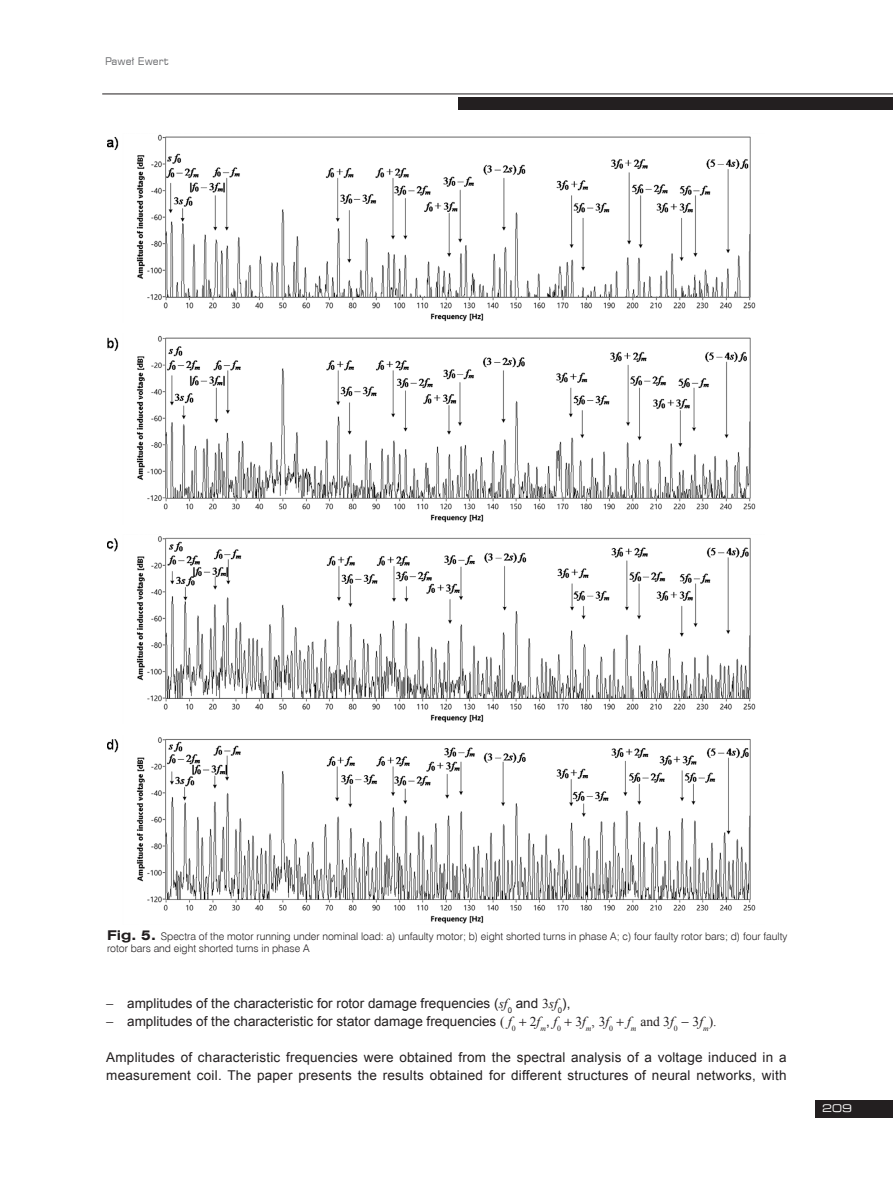
<style>
.page{position:relative;width:893px;height:1178px;background:#fff}
.page>*{position:absolute;margin:0;border:0;box-sizing:border-box;transform-origin:0 0}
.TEKST{font:13.5px/18px "Arial";letter-spacing:.015em;color:#231f20}
.Fig__1__text{font:10.5px/12.6px "Swis 721 Lt EU";color:#231f20}
.t1{font:10.5px "Square 721 EU";color:#6c6d70}
.t2{font:10.5px "Square 721 Ex EU";color:#fff}
.s1{font-family:"Swis 721 Ex EU";font-weight:700;font-size:13.5px}
.s2{font-family:"Times New Roman";font-style:italic}
.s3{font-family:"Times New Roman"}
</style>
<div class="page">
<div style="left:815px;top:1100px;width:78px;height:17px;background:#231f20"></div>
<hr style="left:102px;top:94px;width:791px;height:1px;background:#231f20">
<div style="left:458px;top:97px;width:435px;height:12px;background:#231f20"></div>
<img style="left:107px;top:134px;width:649px;height:790px">
<p class="t1" style="left:105px;top:54px;width:65px">Paweł Ewert</p>
<p class="Fig__1__text" style="left:107px;top:930px;width:682px"><span class="s1">Fig. 5.</span> Spectra of the motor running under nominal load: a) unfaulty motor; b) eight shorted turns in phase A; c) four faulty rotor bars; d) four faulty rotor bars and eight shorted turns in phase A</p>
<p class="TEKST" style="left:127px;top:994px;width:445px">amplitudes of the characteristic for rotor damage frequencies (<span class="s2">sf</span><sub>0</sub> and <span class="s3">3</span><span class="s2">sf</span><sub>0</sub>),</p>
<p class="TEKST" style="left:127px;top:1012px;width:591px">amplitudes of the characteristic for stator damage frequencies <span class="s3">(</span> <span class="s2">f</span><sub>0</sub> <span class="s3">2</span><span class="s2">f</span><sub>m</sub>, <span class="s2">f</span><sub>0</sub> <span class="s3">3</span><span class="s2">f</span><sub>m</sub><span class="s3">, 3</span><span class="s2">f</span><sub>0</sub> <span class="s2">f</span><sub>m</sub> <span class="s3">and 3</span><span class="s2">f</span><sub>0</sub> <span class="s3">3</span><span class="s2">f</span><sub>m</sub><span class="s3">).</span></p>
<p class="TEKST" style="left:106px;top:1048px;width:682px">Amplitudes of characteristic frequencies were obtained from the spectral analysis of a voltage induced in a measurement coil. The paper presents the results obtained for different structures of neural networks, with</p>
<p class="t2" style="left:822px;top:1102px;width:31px">209</p>
</div>
